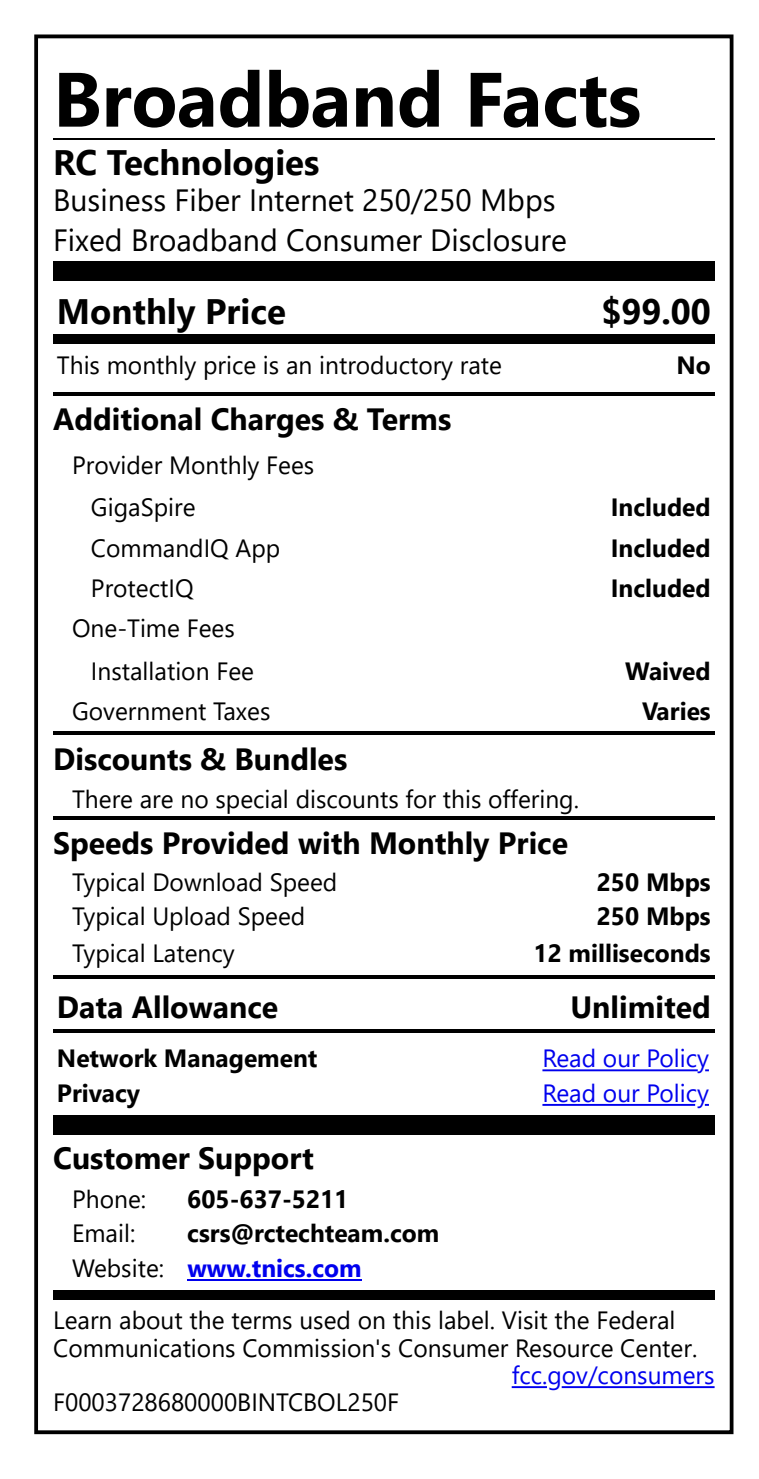
<style>
.page{position:relative;width:759px;height:1479px;background:#fff}
.page>*{position:absolute;margin:0;border:0;box-sizing:border-box;transform-origin:0 0}
.t1{font:700 76.73px "Segoe UI";color:#000}
.t2{font:700 35.32px "Segoe UI";color:#000}
.t3{font:700 30.6px "Segoe UI";color:#000}
.t4{font:30.6px/40.3px "Segoe UI";color:#000}
.t5{font:24.97px/42.3px "Segoe UI";color:#000}
.t6{font:700 24.97px/34.4px "Segoe UI";color:#000}
.t7{font:24.97px "Segoe UI";color:#00e}
.s1{font-weight:400}
.s2{color:#00e}
</style>
<div class="page">
<div style="left:34px;top:34px;width:699px;height:1399px;border:4px solid #000"></div>
<div style="left:53px;top:261px;width:661px;height:19px;background:#000"></div>
<hr style="left:53px;top:138px;width:661px;height:2px;background:#000">
<hr style="left:53px;top:392px;width:661px;height:3px;background:#000">
<div style="left:53px;top:334px;width:661px;height:9px;background:#000"></div>
<hr style="left:53px;top:731px;width:661px;height:4px;background:#000">
<hr style="left:53px;top:816px;width:661px;height:3px;background:#000">
<hr style="left:53px;top:975px;width:661px;height:4px;background:#000">
<hr style="left:53px;top:1029px;width:661px;height:3px;background:#000">
<div style="left:53px;top:1115px;width:661px;height:19px;background:#000"></div>
<div style="left:53px;top:1290px;width:661px;height:9px;background:#000"></div>
<hr style="left:542px;top:1069px;width:155px;height:2px;background:#00e">
<hr style="left:542px;top:1103px;width:152px;height:2px;background:#00e">
<hr style="left:187px;top:1278px;width:174px;height:2px;background:#00e">
<hr style="left:561px;top:1385px;width:153px;height:2px;background:#00e">
<hr style="left:511px;top:1385px;width:35px;height:2px;background:#00e">
<h1 class="t1" style="left:53px;top:27px;width:589px">Broadband Facts</h1>
<h2 class="t2" style="left:53px;top:129px;width:267px">RC Technologies</h2>
<p class="t4" style="left:53px;top:177px;width:515px">Business Fiber Internet 250/250 Mbps<br>Fixed Broadband Consumer Disclosure</p>
<h2 class="t2" style="left:57px;top:278px;width:230px">Monthly Price</h2>
<h2 class="t2" style="left:601px;top:278px;width:111px">$99.00</h2>
<p class="t5" style="left:57px;top:342px;width:446px">This monthly price is an introductory rate</p>
<p class="t6" style="left:676px;top:346px;width:36px">No</p>
<p class="t3" style="left:53px;top:390px;width:399px">Additional Charges &amp; Terms</p>
<p class="t5" style="left:91px;top:442px;width:225px;text-indent:-19px">Provider Monthly Fees<br>GigaSpire</p>
<p class="t6" style="left:610px;top:488px;width:101px">Included</p>
<p class="t5" style="left:91px;top:524px;width:191px">CommandIQ App</p>
<p class="t6" style="left:610px;top:528px;width:101px">Included</p>
<p class="t5" style="left:91px;top:564px;width:104px">ProtectIQ</p>
<p class="t6" style="left:610px;top:569px;width:101px">Included</p>
<p class="t5" style="left:91px;top:605px;width:164px;text-indent:-19px">One-Time Fees<br>Installation Fee</p>
<p class="t6" style="left:625px;top:651px;width:87px">Waived</p>
<p class="t5" style="left:72px;top:687px;width:200px">Government Taxes</p>
<p class="t6" style="left:641px;top:691px;width:70px">Varies</p>
<p class="t3" style="left:53px;top:730px;width:295px">Discounts &amp; Bundles</p>
<p class="t5" style="left:72px;top:776px;width:508px">There are no special discounts for this offering.</p>
<p class="t3" style="left:53px;top:814px;width:516px">Speeds Provided with Monthly Price</p>
<p class="t5" style="left:72px;top:858px;width:267px">Typical Download Speed</p>
<p class="t6" style="left:596px;top:862px;width:115px">250 Mbps</p>
<p class="t5" style="left:72px;top:893px;width:235px">Typical Upload Speed</p>
<p class="t6" style="left:596px;top:897px;width:115px">250 Mbps</p>
<p class="t5" style="left:72px;top:929px;width:164px">Typical Latency</p>
<p class="t6" style="left:533px;top:933px;width:179px">12 milliseconds</p>
<p class="t3" style="left:57px;top:977px;width:223px">Data Allowance</p>
<p class="t3" style="left:570px;top:977px;width:142px">Unlimited</p>
<p class="t6" style="left:57px;top:1039px;width:262px">Network Management</p>
<p class="t7" style="left:542px;top:1034px;width:168px">Read our Policy</p>
<p class="t6" style="left:57px;top:1073px;width:85px">Privacy</p>
<p class="t7" style="left:542px;top:1069px;width:168px">Read our Policy</p>
<p class="t3" style="left:53px;top:1129px;width:262px">Customer Support</p>
<p class="t5" style="left:72px;top:1175px;width:76px">Phone:</p>
<p class="t6" style="left:187px;top:1179px;width:162px">605-637-5211</p>
<p class="t5" style="left:72px;top:1209px;width:65px">Email:</p>
<p class="t6" style="left:72px;top:1214px;width:368px;text-indent:115px">csrs@rctechteam.com<br><span class="s1">Website:</span> <span class="s2">www.tnics.com</span></p>
<p class="t5" style="left:53px;top:1302px;width:645px;line-height:28.8px">Learn about the terms used on this label. Visit the Federal<br>Communications Commission's Consumer Resource Center.</p>
<p class="t7" style="left:511px;top:1351px;width:204px">fcc.gov/consumers</p>
<p class="t5" style="left:53px;top:1378px;width:347px">F0003728680000BINTCBOL250F</p>
</div>
